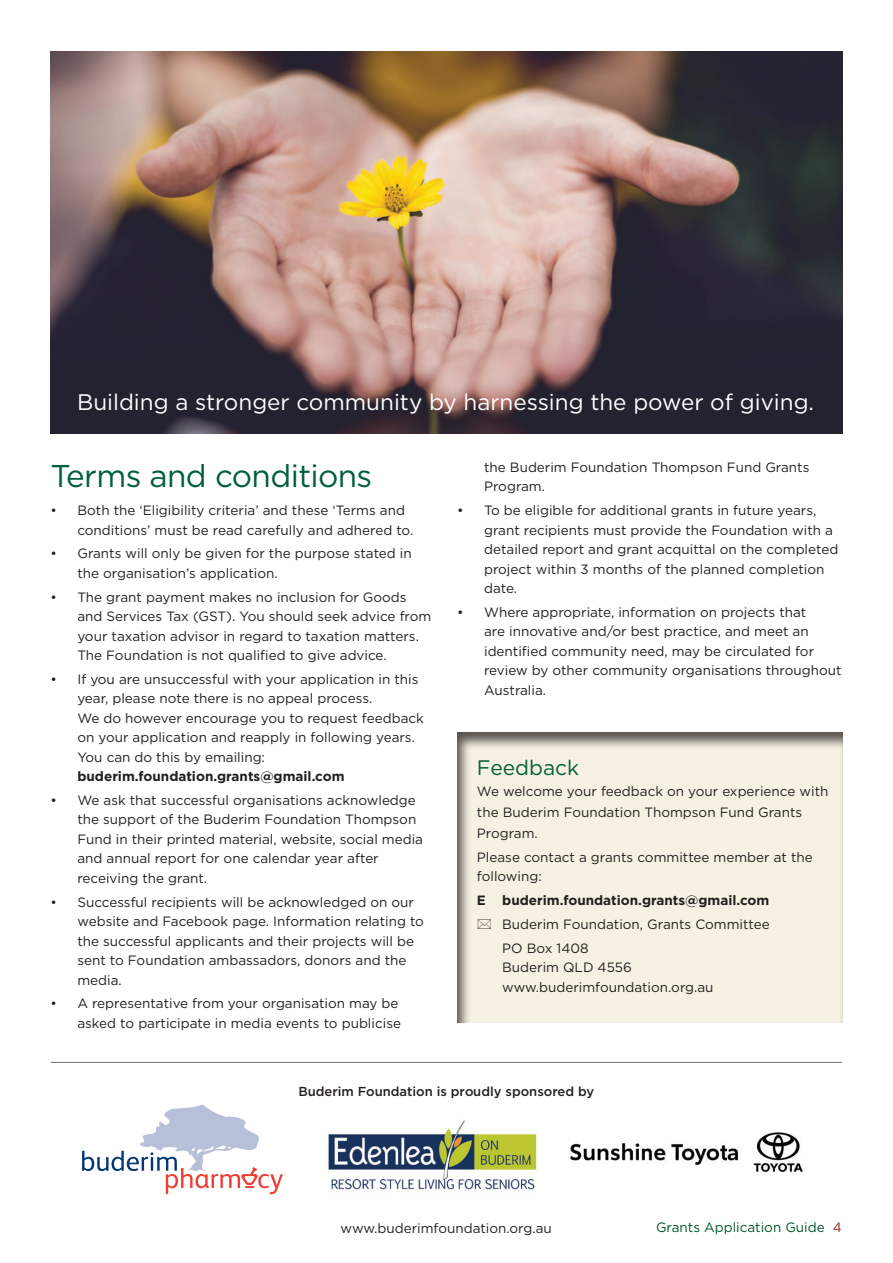
<style>
.page{position:relative;width:893px;height:1263px;background:#fff}
.page>*{position:absolute;margin:0;border:0;box-sizing:border-box;transform-origin:0 0}
.t1{font:31.5px "Gotham";letter-spacing:-.02em;color:#015f39}
.t2{font:22.5px "Gotham";color:#fff}
.t3{font:21px "Gotham";color:#015f39}
.t4{font:13.5px/19.5px "Gotham";color:#231f20}
.t5{font:700 13.5px "Gotham";color:#231f20}
.t6{font:13.5px "Gotham";color:#005824}
.t7{font:500 13.05px "Gotham";color:#231f20}
.s1{color:#942723}
</style>
<div class="page">
<div style="left:454px;top:730px;width:389px;height:294px;background:#231f20;opacity:.75"></div>
<img style="left:50px;top:51px;width:792px;height:383px">
<svg style="left:82px;top:1105px;width:201px;height:89px"></svg>
<img style="left:328px;top:1120px;width:209px;height:70px">
<img style="left:570px;top:1132px;width:233px;height:41px">
<hr style="left:51px;top:1062px;width:791px;height:1px;background:#717074">
<svg style="left:478px;top:919px;width:13px;height:10px"></svg>
<h2 class="t2" style="left:77px;top:390px;width:738px">Building a stronger community by harnessing the power of giving.</h2>
<h1 class="t1" style="left:50px;top:458px;width:323px">Terms and conditions</h1>
<p class="t4" style="left:77px;top:500px;width:337px;text-indent:-27px">• Both the ‘Eligibility criteria’ and these ‘Terms and conditions’ must be read carefully and adhered to.</p>
<p class="t4" style="left:77px;top:543px;width:336px;text-indent:-27px">• Grants will only be given for the purpose stated in the organisation’s application.</p>
<p class="t4" style="left:77px;top:587px;width:355px;text-indent:-27px">• The grant payment makes no inclusion for Goods and Services Tax (GST). You should seek advice from your taxation advisor in regard to taxation matters.<br>The Foundation is not qualified to give advice.</p>
<p class="t4" style="left:77px;top:669px;width:348px;text-indent:-27px">• If you are unsuccessful with your application in this year, please note there is no appeal process.<br>We do however encourage you to request feedback on your application and reapply in following years.<br>You can do this by emailing:</p>
<p class="t5" style="left:77px;top:769px;width:269px">buderim.foundation.grants@gmail.com</p>
<p class="t4" style="left:77px;top:790px;width:347px;text-indent:-27px">• We ask that successful organisations acknowledge the support of the Buderim Foundation Thompson Fund in their printed material, website, social media and annual report for one calendar year after receiving the grant.</p>
<p class="t4" style="left:77px;top:892px;width:348px;text-indent:-27px">• Successful recipients will be acknowledged on our website and Facebook page. Information relating to the successful applicants and their projects will be sent to Foundation ambassadors, donors and the media.</p>
<p class="t4" style="left:50px;top:994px;width:352px;text-align:right">• A representative from your organisation may be asked to participate in media events to publicise</p>
<p class="t4" style="left:484px;top:457px;width:327px">the Buderim Foundation Thompson Fund Grants<br>Program.</p>
<p class="t4" style="left:484px;top:500px;width:356px;text-indent:-27px">• To be eligible for additional grants in future years, grant recipients must provide the Foundation with a detailed report and grant acquittal on the completed project within 3 months of the planned completion date.</p>
<p class="t4" style="left:484px;top:602px;width:359px;text-indent:-27px">• Where appropriate, information on projects that<br>are innovative and/or best practice, and meet an identified community need, may be circulated for review by other community organisations throughout Australia.</p>
<h3 class="t3" style="left:477px;top:756px;width:104px">Feedback</h3>
<p class="t4" style="left:477px;top:781px;width:353px;line-height:21px">We welcome your feedback on your experience with the Buderim Foundation Thompson Fund Grants<br>Program.</p>
<p class="t4" style="left:477px;top:847px;width:337px">Please contact a grants committee member at the following:</p>
<p class="t5" style="left:477px;top:893px;width:294px">E buderim.foundation.grants@gmail.com</p>
<p class="t4" style="left:502px;top:912px;width:269px;line-height:23.7px">Buderim Foundation, Grants Committee<br>PO Box 1408</p>
<p class="t4" style="left:502px;top:957px;width:213px">Buderim QLD 4556 www.buderimfoundation.org.au</p>
<p class="t7" style="left:298px;top:1084px;width:297px">Buderim Foundation is proudly sponsored by</p>
<p class="t4" style="left:340px;top:1218px;width:213px">www.buderimfoundation.org.au</p>
<p class="t6" style="left:656px;top:1220px;width:187px">Grants Application Guide <span class="s1">4</span></p>
</div>
